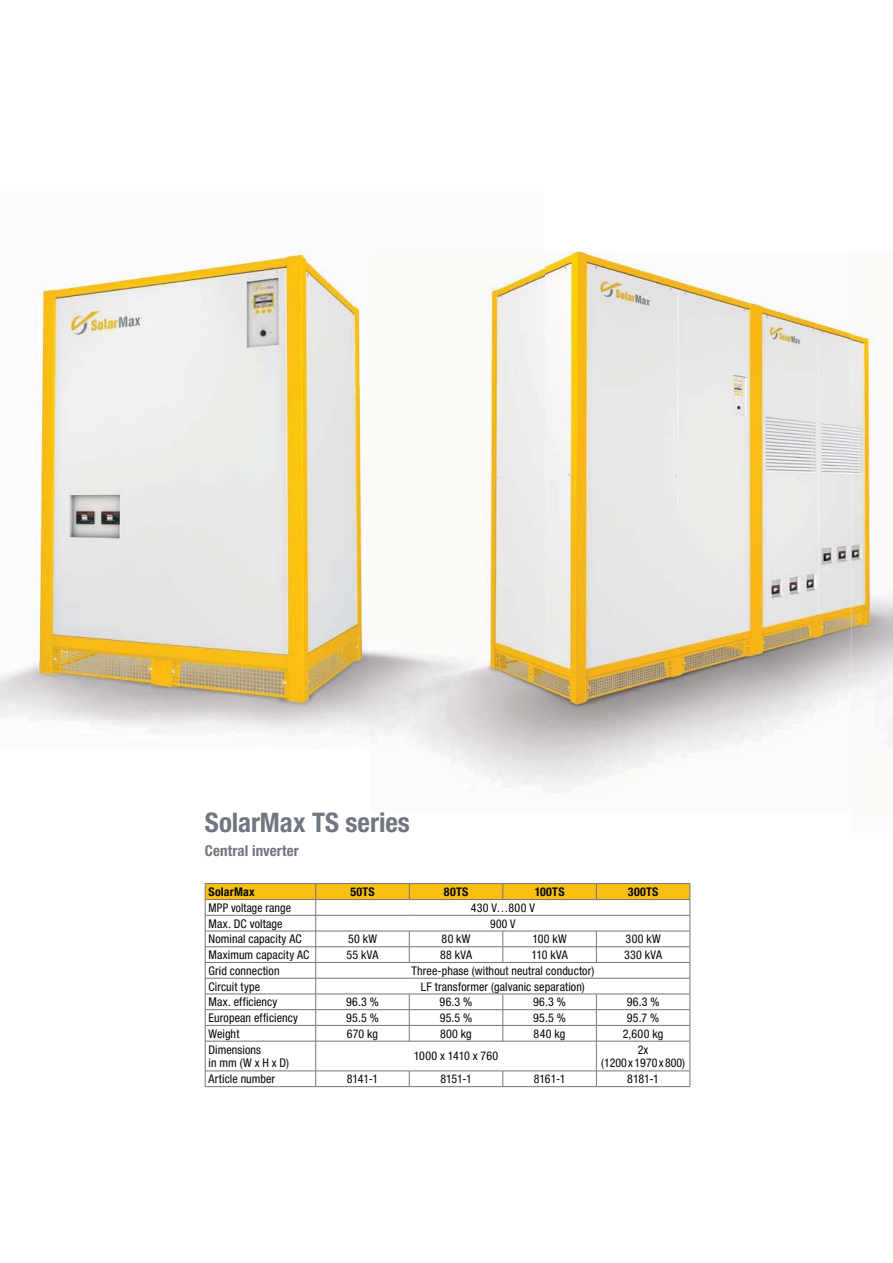
<style>
.page{position:relative;width:893px;height:1263px;background:#fff}
.page>*{position:absolute;margin:0;border:0;box-sizing:border-box;transform-origin:0 0}
.t1{font:700 condensed 27px "Helvetica Neue LT Std";color:#707680}
.t2{font:700 condensed 15px "Helvetica Neue LT Std";letter-spacing:.005em;color:#707680}
.t3{font:condensed 12px/13.5px "Helvetica Neue LT Std";letter-spacing:.01em;color:#040809}
.t4{font:700 condensed 12px "Helvetica Neue LT Std";letter-spacing:.025em;color:#040809}
.t5{font:condensed 12px "Helvetica Neue LT Std";letter-spacing:.01em;color:#040809;scale:.96 1}
</style>
<div class="page">
<img style="left:427px;top:252px;width:466px;height:541px">
<img style="left:0;top:248px;width:370px;height:488px">
<img style="left:370px;top:252px;width:174px;height:497px">
<hr style="left:205px;top:883px;width:111px;height:1px;background:#707680">
<hr style="left:316px;top:883px;width:93px;height:1px;background:#707680">
<hr style="left:409px;top:883px;width:94px;height:1px;background:#707680">
<hr style="left:503px;top:883px;width:93px;height:1px;background:#707680">
<hr style="left:596px;top:883px;width:94px;height:1px;background:#707680">
<svg style="left:205px;top:884px;width:486px;height:157px"></svg>
<hr style="left:205px;top:1041px;width:111px;height:1px;background:#707680">
<hr style="left:205px;top:1041px;width:1px;height:30px;background:#707680">
<hr style="left:316px;top:1041px;width:93px;height:1px;background:#707680">
<hr style="left:315px;top:1041px;width:1px;height:30px;background:#707680">
<hr style="left:409px;top:1041px;width:281px;height:1px;background:#707680">
<hr style="left:596px;top:1041px;width:1px;height:30px;background:#707680">
<hr style="left:690px;top:1041px;width:1px;height:30px;background:#707680">
<hr style="left:205px;top:1071px;width:111px;height:1px;background:#707680">
<svg style="left:205px;top:1071px;width:1px;height:15px"></svg>
<hr style="left:316px;top:1071px;width:93px;height:1px;background:#707680">
<svg style="left:315px;top:1071px;width:1px;height:15px"></svg>
<hr style="left:409px;top:1071px;width:94px;height:1px;background:#707680">
<svg style="left:409px;top:1071px;width:1px;height:15px"></svg>
<hr style="left:503px;top:1071px;width:93px;height:1px;background:#707680">
<svg style="left:502px;top:1071px;width:1px;height:15px"></svg>
<hr style="left:596px;top:1071px;width:94px;height:1px;background:#707680">
<svg style="left:596px;top:1071px;width:1px;height:15px"></svg>
<svg style="left:690px;top:1071px;width:1px;height:15px"></svg>
<hr style="left:205px;top:1086px;width:111px;height:1px;background:#707680">
<hr style="left:316px;top:1086px;width:93px;height:1px;background:#707680">
<hr style="left:409px;top:1086px;width:281px;height:1px;background:#707680">
<h1 class="t1" style="left:205px;top:807px;width:206px">SolarMax TS series</h1>
<p class="t2" style="left:205px;top:842px;width:95px">Central inverter</p>
<p class="t4" style="left:209px;top:885px;width:48px">SolarMax</p>
<p class="t4" style="left:350px;top:885px;width:26px">50TS</p>
<p class="t4" style="left:444px;top:885px;width:26px">80TS</p>
<p class="t4" style="left:535px;top:885px;width:31px">100TS</p>
<p class="t4" style="left:628px;top:885px;width:32px">300TS</p>
<p class="t5" style="left:209px;top:903px;width:88px">MPP voltage range</p>
<p class="t3" style="left:471px;top:902px;width:66px">430 V…800 V</p>
<p class="t3" style="left:209px;top:918px;width:75px">Max. DC voltage</p>
<p class="t5" style="left:490px;top:919px;width:28px">900 V</p>
<p class="t3" style="left:209px;top:933px;width:95px">Nominal capacity AC</p>
<p class="t3" style="left:348px;top:933px;width:31px">50 kW</p>
<p class="t3" style="left:442px;top:933px;width:31px">80 kW</p>
<p class="t3" style="left:532px;top:933px;width:36px">100 kW</p>
<p class="t3" style="left:626px;top:933px;width:37px">300 kW</p>
<p class="t3" style="left:209px;top:949px;width:102px">Maximum capacity AC</p>
<p class="t3" style="left:347px;top:949px;width:33px">55 kVA</p>
<p class="t3" style="left:440px;top:949px;width:33px">88 kVA</p>
<p class="t3" style="left:531px;top:949px;width:38px">110 kVA</p>
<p class="t3" style="left:624px;top:949px;width:39px">330 kVA</p>
<p class="t3" style="left:209px;top:965px;width:73px">Grid connection</p>
<p class="t3" style="left:411px;top:965px;width:184px">Three-phase (without neutral conductor)</p>
<p class="t3" style="left:209px;top:981px;width:53px">Circuit type</p>
<p class="t3" style="left:421px;top:981px;width:165px">LF transformer (galvanic separation)</p>
<p class="t3" style="left:209px;top:996px;width:70px">Max. efficiency</p>
<p class="t3" style="left:346px;top:996px;width:34px">96.3 %</p>
<p class="t3" style="left:440px;top:996px;width:34px">96.3 %</p>
<p class="t3" style="left:533px;top:996px;width:34px">96.3 %</p>
<p class="t3" style="left:627px;top:996px;width:34px">96.3 %</p>
<p class="t3" style="left:209px;top:1012px;width:91px">European efficiency</p>
<p class="t3" style="left:346px;top:1012px;width:34px">95.5 %</p>
<p class="t3" style="left:440px;top:1012px;width:34px">95.5 %</p>
<p class="t3" style="left:533px;top:1012px;width:34px">95.5 %</p>
<p class="t3" style="left:627px;top:1012px;width:34px">95.7 %</p>
<p class="t3" style="left:209px;top:1028px;width:32px">Weight</p>
<p class="t3" style="left:347px;top:1028px;width:33px">670 kg</p>
<p class="t3" style="left:440px;top:1028px;width:33px">800 kg</p>
<p class="t3" style="left:534px;top:1028px;width:33px">840 kg</p>
<p class="t3" style="left:623px;top:1028px;width:42px">2,600 kg</p>
<p class="t3" style="left:209px;top:1044px;width:82px">Dimensions<br>in mm (W x H x D)</p>
<p class="t3" style="left:414px;top:1050px;width:86px">1000 x 1410 x 760</p>
<p class="t3" style="left:601px;top:1044px;width:86px;text-align:center">2x<br>(1200 x 1970 x 800)</p>
<p class="t3" style="left:209px;top:1073px;width:68px">Article number</p>
<p class="t3" style="left:347px;top:1073px;width:33px">8141-1</p>
<p class="t3" style="left:440px;top:1073px;width:33px">8151-1</p>
<p class="t3" style="left:534px;top:1073px;width:33px">8161-1</p>
<p class="t3" style="left:627px;top:1073px;width:33px">8181-1</p>
</div>
